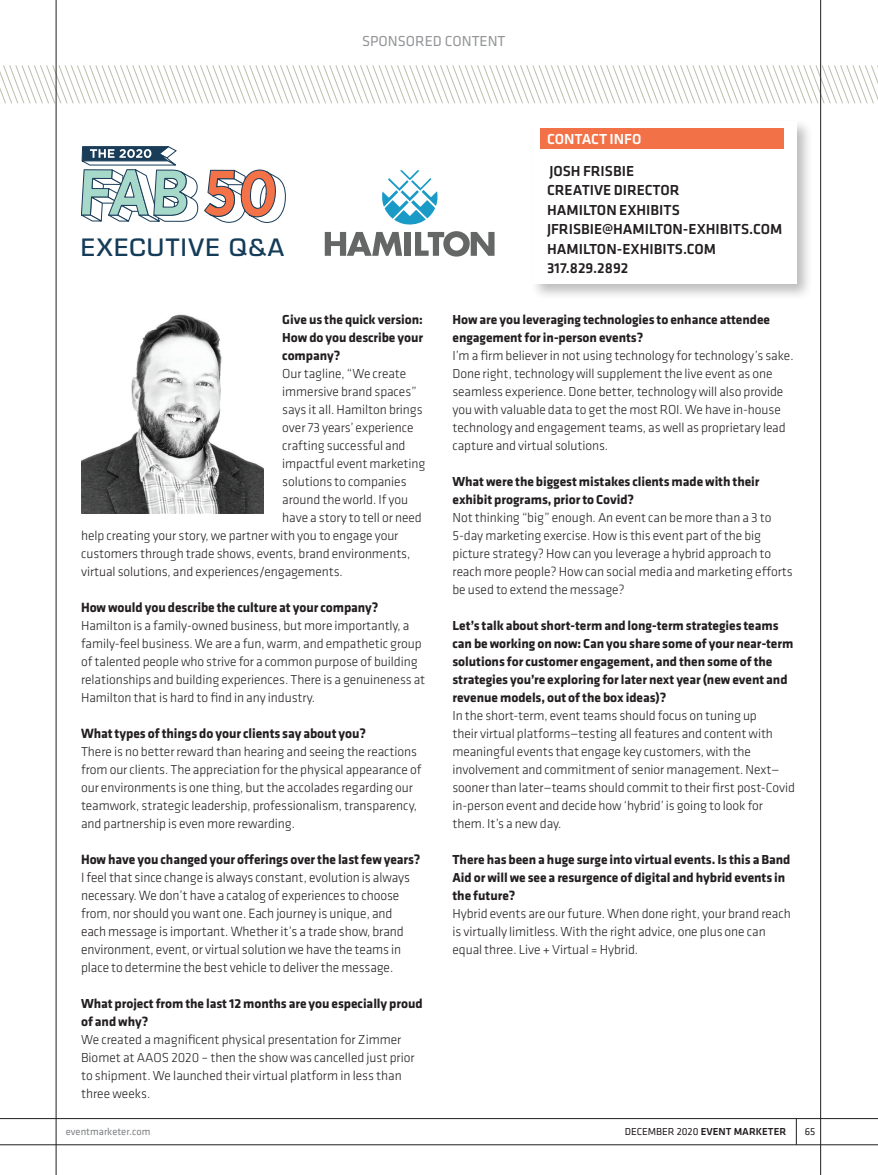
<style>
.page{position:relative;width:878px;height:1175px;background:#fff}
.page>*{position:absolute;margin:0;border:0;box-sizing:border-box;transform-origin:0 0}
.t1{font:500 26.25px "Eurostile";letter-spacing:.055em;color:#143b58}
.t2{font:500 15px/19.5px "Klavika";color:#231f20}
.t3{font:15px "Klavika";color:#939598}
.t4{font:500 15px "Klavika";color:#fff}
.t5{font:300 13.95px/18px "Klavika";letter-spacing:-.005em;color:#231f20}
.t6{font:700 13.95px "Klavika";letter-spacing:-.005em;color:#231f20}
.t7{font:300 13.5px/18px "Klavika";letter-spacing:-.005em;color:#231f20}
.t8{font:700 13.5px/18px "Klavika";letter-spacing:-.005em;color:#231f20}
.t9{font:500 10.5px "Klavika";color:#231f20}
.t10{font:10.5px "Klavika";color:#808285}
.t11{font:10.5px "Klavika";color:#231f20}
.s1{font-weight:400}
</style>
<div class="page">
<svg style="left:0;top:64px;width:878px;height:40px"></svg>
<svg style="left:81px;top:146px;width:205px;height:77px"></svg>
<hr style="left:820px;top:0;width:1px;height:1174px;background:#231f20">
<hr style="left:56px;top:0;width:1px;height:1174px;background:#231f20">
<hr style="left:0;top:1118px;width:878px;height:1px;background:#231f20">
<hr style="left:0;top:1144px;width:878px;height:1px;background:#231f20">
<svg style="left:796px;top:1118px;width:1px;height:26px"></svg>
<svg style="left:325px;top:232px;width:77px;height:24px"></svg>
<div style="left:405px;top:232px;width:6px;height:24px;background:#656767"></div>
<svg style="left:415px;top:231px;width:79px;height:25px"></svg>
<svg style="left:382px;top:170px;width:56px;height:55px"></svg>
<div style="left:529px;top:118px;width:284px;height:182px;background:#231f20;opacity:.3"></div>
<div style="left:533px;top:122px;width:263px;height:162px;background:#fff"></div>
<div style="left:540px;top:128px;width:243px;height:20px;background:#f37147"></div>
<img style="left:81px;top:314px;width:182px;height:199px">
<h1 class="t1" style="left:81px;top:229px;width:205px">EXECUTIVE Q&amp;A</h1>
<p class="t3" style="left:362px;top:31px;width:145px">SPONSORED CONTENT</p>
<p class="t4" style="left:547px;top:128px;width:96px">CONTACT INFO</p>
<p class="t2" style="left:547px;top:161px;width:237px">JOSH FRISBIE<br>CREATIVE DIRECTOR<br>HAMILTON EXHIBITS<br>JFRISBIE@HAMILTON-EXHIBITS.COM<br>HAMILTON-EXHIBITS.COM<br>317.829.2892</p>
<p class="t8" style="left:282px;top:310px;width:142px;text-align:justify">Give us the quick version:<br>How do you describe your company?</p>
<p class="t7" style="left:282px;top:364px;width:125px">Our tagline, “We create</p>
<p class="t7" style="left:282px;top:382px;width:136px">immersive brand spaces”</p>
<p class="t7" style="left:282px;top:400px;width:142px">says it all. Hamilton brings</p>
<p class="t7" style="left:282px;top:418px;width:133px">over 73 years’ experience</p>
<p class="t7" style="left:282px;top:436px;width:125px">crafting successful and</p>
<p class="t7" style="left:282px;top:454px;width:145px">impactful event marketing</p>
<p class="t7" style="left:282px;top:472px;width:126px">solutions to companies</p>
<p class="t7" style="left:282px;top:490px;width:127px">around the world. If you</p>
<p class="t7" style="left:282px;top:508px;width:141px">have a story to tell or need</p>
<p class="t7" style="left:81px;top:526px;width:319px">help creating your story, we partner with you to engage your</p>
<p class="t7" style="left:81px;top:544px;width:331px">customers through trade shows, events, brand environments,</p>
<p class="t7" style="left:81px;top:562px;width:263px">virtual solutions, and experiences/engagements.</p>
<p class="t6" style="left:81px;top:597px;width:299px">How would you describe the culture at your company?</p>
<p class="t7" style="left:81px;top:616px;width:346px">Hamilton is a family-owned business, but more importantly, a family-feel business. We are a fun, warm, and empathetic group of talented people who strive for a common purpose of building relationships and building experiences. There is a genuineness at Hamilton that is hard to find in any industry.</p>
<p class="t6" style="left:81px;top:723px;width:286px">What types of things do your clients say about you?</p>
<p class="t7" style="left:81px;top:742px;width:342px">There is no better reward than hearing and seeing the reactions from our clients. The appreciation for the physical appearance of our environments is one thing, but the accolades regarding our teamwork, strategic leadership, professionalism, transparency, and partnership is even more rewarding.</p>
<p class="t6" style="left:81px;top:849px;width:341px">How have you changed your offerings over the last few years?</p>
<p class="t5" style="left:81px;top:868px;width:330px">I feel that since change is always constant, evolution is always necessary. We don’t have a catalog of experiences to choose from, nor should you want one. Each journey is unique, and each message is important. Whether it’s a trade show, brand environment, event, or virtual solution we have the teams in place to determine the best vehicle to deliver the message.</p>
<p class="t8" style="left:81px;top:994px;width:343px">What project from the last 12 months are you especially proud of and why?</p>
<p class="t7" style="left:81px;top:1030px;width:335px">We created a magnificent physical presentation for Zimmer Biomet at AAOS 2020 – then the show was cancelled just prior to shipment. We launched their virtual platform in less than three weeks.</p>
<p class="t8" style="left:452px;top:310px;width:319px">How are you leveraging technologies to enhance attendee engagement for in-person events?</p>
<p class="t7" style="left:452px;top:346px;width:342px">I’m a firm believer in not using technology for technology’s sake.<br>Done right, technology will supplement the live event as one seamless experience. Done better, technology will also provide you with valuable data to get the most ROI. We have in-house technology and engagement teams, as well as proprietary lead capture and virtual solutions.</p>
<p class="t8" style="left:452px;top:472px;width:308px">What were the biggest mistakes clients made with their exhibit programs, prior to Covid?</p>
<p class="t7" style="left:452px;top:508px;width:342px">Not thinking “big” enough. An event can be more than a 3 to 5-day marketing exercise. How is this event part of the big picture strategy? How can you leverage a hybrid approach to reach more people? How can social media and marketing efforts be used to extend the message?</p>
<p class="t8" style="left:452px;top:616px;width:342px">Let’s talk about short-term and long-term strategies teams can be working on now: Can you share some of your near-term solutions for customer engagement, and then some of the strategies you’re exploring for later next year (new event and revenue models, out of the box ideas)?</p>
<p class="t7" style="left:452px;top:706px;width:344px">In the short-term, event teams should focus on tuning up<br>their virtual platforms—testing all features and content with meaningful events that engage key customers, with the involvement and commitment of senior management. Next— sooner than later—teams should commit to their first post-Covid in-person event and decide how ‘hybrid’ is going to look for them. It’s a new day.</p>
<p class="t8" style="left:452px;top:850px;width:339px">There has been a huge surge into virtual events. Is this a Band<br>Aid or will we see a resurgence of digital and hybrid events in the future?</p>
<p class="t7" style="left:452px;top:904px;width:340px">Hybrid events are our future. When done right, your brand reach is virtually limitless. With the right advice, one plus one can equal three. Live + Virtual = Hybrid.</p>
<p class="t10" style="left:66px;top:1124px;width:86px">eventmarketer.com</p>
<p class="t9" style="left:624px;top:1124px;width:163px"><span class="s1">DECEMBER 2020</span> EVENT MARKETER</p>
<p class="t11" style="left:804px;top:1124px;width:12px">65</p>
</div>
